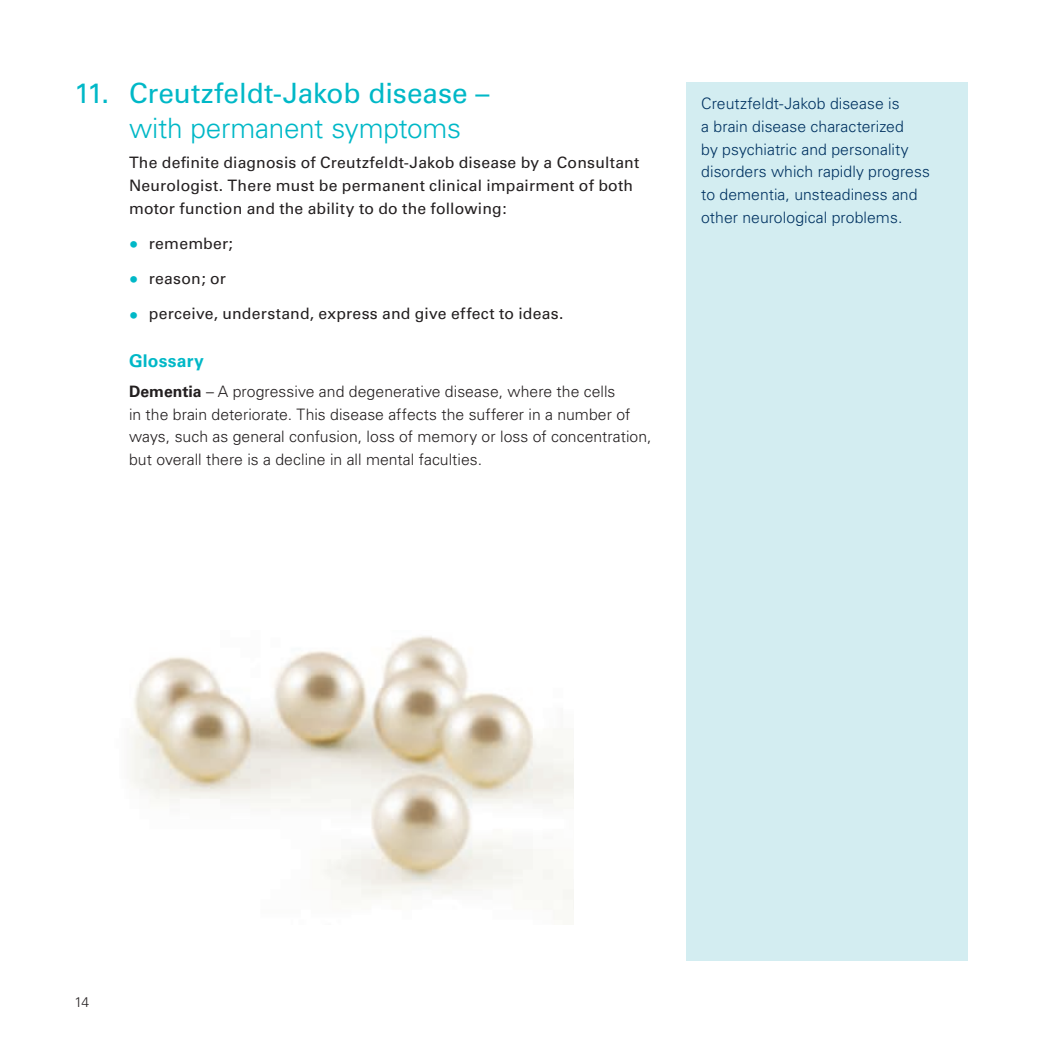
<style>
.page{position:relative;width:1042px;height:1042px;background:#fff}
.page>*{position:absolute;margin:0;border:0;box-sizing:border-box;transform-origin:0 0}
.t1{font:28px "Univers";color:#00b8c7}
.t2{font:300 28px "Univers";letter-spacing:-.01em;color:#00b8c7}
.t3{font:700 17.5px "Univers";letter-spacing:.01em;color:#00b8c7}
.t4{font:15.75px/22.8px "Univers";letter-spacing:.015em;color:#231f20}
.t5{font:300 15.75px/22.8px "Univers";letter-spacing:.005em;color:#231f20}
.t6{font:300 15.75px/22.8px "Univers";letter-spacing:.005em;color:#003261}
.t7{font:300 14px "Univers";color:#231f20}
.s1{font-weight:300;font-size:18.38px;color:#00b8c7}
.s2{font-weight:700}
</style>
<div class="page">
<img style="left:131px;top:636px;width:442px;height:264px">
<div style="left:686px;top:82px;width:281px;height:878px;background:#d3edf1"></div>
<h1 class="t1" style="left:74px;top:76px;width:417px">11. Creutzfeldt-Jakob disease –</h1>
<h1 class="t2" style="left:129px;top:111px;width:334px">with permanent symptoms</h1>
<p class="t4" style="left:129px;top:151px;width:512px">The definite diagnosis of Creutzfeldt-Jakob disease by a Consultant<br>Neurologist. There must be permanent clinical impairment of both motor function and the ability to do the following:</p>
<p class="t4" style="left:129px;top:232px;width:105px"><span class="s1">•</span> remember;</p>
<p class="t4" style="left:129px;top:267px;width:98px"><span class="s1">•</span> reason; or</p>
<p class="t4" style="left:129px;top:302px;width:436px"><span class="s1">•</span> perceive, understand, express and give effect to ideas.</p>
<p class="t3" style="left:129px;top:350px;width:76px">Glossary</p>
<p class="t5" style="left:129px;top:380px;width:524px"><span class="s2">Dementia</span> – A progressive and degenerative disease, where the cells<br>in the brain deteriorate. This disease affects the sufferer in a number of ways, such as general confusion, loss of memory or loss of concentration, but overall there is a decline in all mental faculties.</p>
<p class="t6" style="left:701px;top:92px;width:230px">Creutzfeldt-Jakob disease is<br>a brain disease characterized<br>by psychiatric and personality disorders which rapidly progress to dementia, unsteadiness and other neurological problems.</p>
<p class="t7" style="left:74px;top:993px;width:16px">14</p>
</div>
